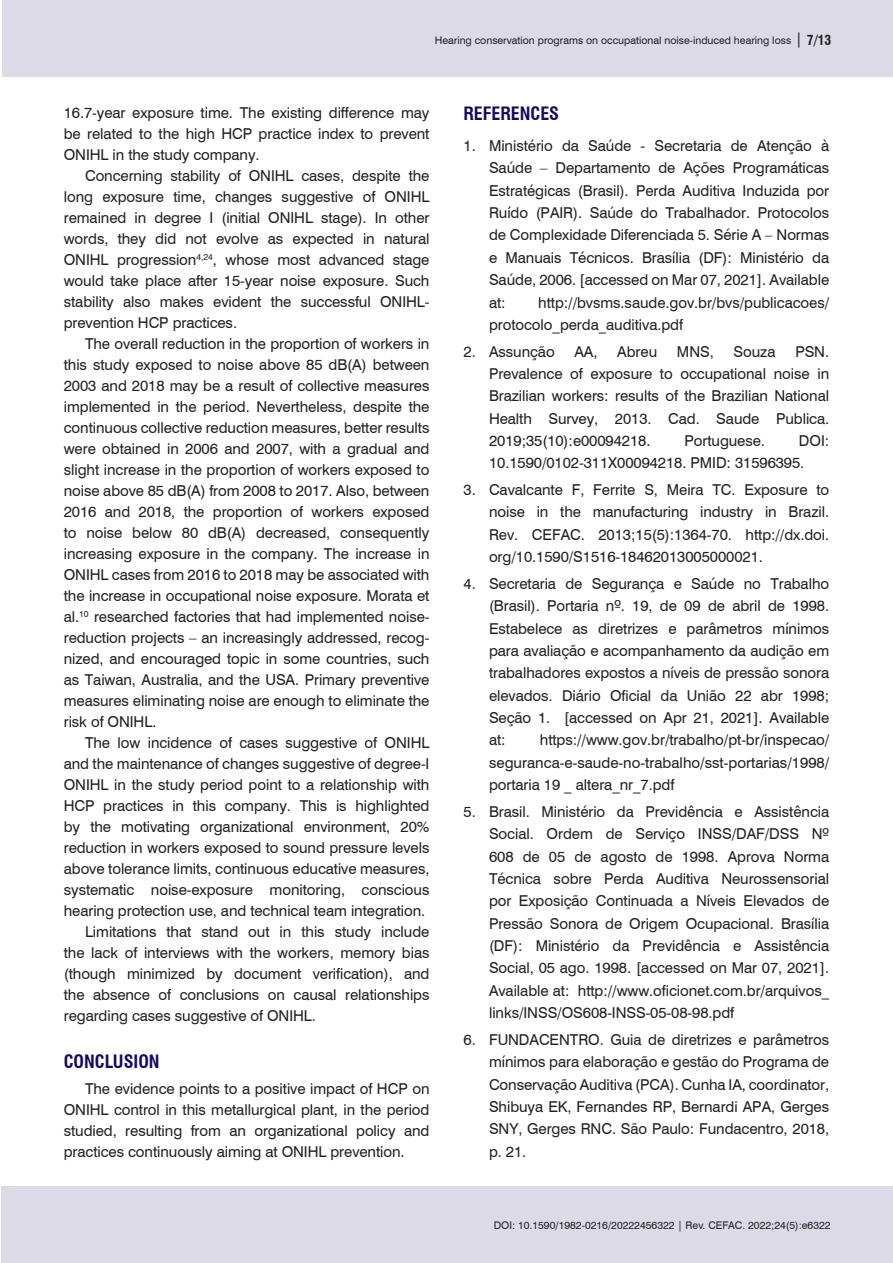
<style>
.page{position:relative;width:893px;height:1263px;background:#fff}
.page>*{position:absolute;margin:0;border:0;box-sizing:border-box;transform-origin:0 0}
.Nivel_1{font:700 condensed 18px "Swiss 721 BT";color:#18085f}
.Corpo_do_texto_INGL{font:15px/21px "Swiss 721 BT";letter-spacing:-.005em;color:#231f20;text-align:justify}
.t1{font:10.5px "Swiss 721 BT";color:#231f20}
.s1{font-size:15px}
.s2{font-weight:700;font-stretch:condensed;font-size:13.5px}
</style>
<div class="page">
<div style="left:1px;top:1186px;width:892px;height:77px;background:#dcdae7"></div>
<div style="left:2px;top:0;width:891px;height:77px;background:#dcdae7"></div>
<p class="t1" style="left:435px;top:33px;width:398px">Hearing conservation programs on occupational noise-induced hearing loss <span class="s1">|</span> <span class="s2">7/13</span></p>
<p class="Corpo_do_texto_INGL" style="left:64px;top:101px;width:367px">16.7-year exposure time. The existing difference may be related to the high HCP practice index to prevent ONIHL in the study company.</p>
<p class="Corpo_do_texto_INGL" style="left:64px;top:164px;width:367px;text-indent:21px">Concerning stability of ONIHL cases, despite the long exposure time, changes suggestive of ONIHL remained in degree I (initial ONIHL stage). In other words, they did not evolve as expected in natural ONIHL progression<sup>4,24</sup>, whose most advanced stage would take place after 15-year noise exposure. Such stability also makes evident the successful ONIHL&shy;prevention HCP practices.</p>
<p class="Corpo_do_texto_INGL" style="left:64px;top:332px;width:367px;text-indent:21px">The overall reduction in the proportion of workers in this study exposed to noise above 85 dB(A) between 2003 and 2018 may be a result of collective measures implemented in the period. Nevertheless, despite the continuous collective reduction measures, better results were obtained in 2006 and 2007, with a gradual and slight increase in the proportion of workers exposed to noise above 85 dB(A) from 2008 to 2017. Also, between 2016 and 2018, the proportion of workers exposed to noise below 80 dB(A) decreased, consequently increasing exposure in the company. The increase in ONIHL cases from 2016 to 2018 may be associated with the increase in occupational noise exposure. Morata et al.<sup>10</sup> researched factories that had implemented noise&shy;reduction projects – an increasingly addressed, recog&shy;nized, and encouraged topic in some countries, such as Taiwan, Australia, and the USA. Primary preventive measures eliminating noise are enough to eliminate the risk of ONIHL.</p>
<p class="Corpo_do_texto_INGL" style="left:64px;top:732px;width:367px;text-indent:21px">The low incidence of cases suggestive of ONIHL and the maintenance of changes suggestive of degree-I ONIHL in the study period point to a relationship with HCP practices in this company. This is highlighted by the motivating organizational environment, 20% reduction in workers exposed to sound pressure levels above tolerance limits, continuous educative measures, systematic noise-exposure monitoring, conscious hearing protection use, and technical team integration.</p>
<p class="Corpo_do_texto_INGL" style="left:64px;top:921px;width:367px;text-indent:21px">Limitations that stand out in this study include the lack of interviews with the workers, memory bias (though minimized by document verification), and the absence of conclusions on causal relationships regarding cases suggestive of ONIHL.</p>
<p class="Nivel_1" style="left:64px;top:1051px;width:97px">CONCLUSION</p>
<p class="Corpo_do_texto_INGL" style="left:64px;top:1077px;width:367px;text-indent:21px">The evidence points to a positive impact of HCP on ONIHL control in this metallurgical plant, in the period studied, resulting from an organizational policy and practices continuously aiming at ONIHL prevention.</p>
<p class="Nivel_1" style="left:463px;top:103px;width:97px">REFERENCES</p>
<p class="Corpo_do_texto_INGL" style="left:489px;top:134px;width:342px;line-height:22.4px;text-indent:-26px">1. Ministério da Saúde - Secretaria de Atenção à Saúde – Departamento de Ações Programáticas Estratégicas (Brasil). Perda Auditiva Induzida por Ruído (PAIR). Saúde do Trabalhador. Protocolos de Complexidade Diferenciada 5. Série A – Normas e Manuais Técnicos. Brasília (DF): Ministério da Saúde, 2006. [accessed on Mar 07, 2021]. Available at:</p>
<p class="Corpo_do_texto_INGL" style="left:489px;top:290px;width:342px;line-height:22.4px;text-indent:49px">http://bvsms.saude.gov.br/bvs/publicacoes/ protocolo_perda_auditiva.pdf</p>
<p class="Corpo_do_texto_INGL" style="left:463px;top:340px;width:93px">2. Assunção</p>
<p class="Corpo_do_texto_INGL" style="left:574px;top:340px;width:25px">AA,</p>
<p class="Corpo_do_texto_INGL" style="left:617px;top:340px;width:41px">Abreu</p>
<p class="Corpo_do_texto_INGL" style="left:677px;top:340px;width:38px">MNS,</p>
<p class="Corpo_do_texto_INGL" style="left:734px;top:340px;width:44px">Souza</p>
<p class="Corpo_do_texto_INGL" style="left:489px;top:339px;width:342px;line-height:22.4px;text-indent:306px">PSN.<br>Prevalence of exposure to occupational noise in Brazilian workers: results of the Brazilian National Health Survey, 2013. Cad. Saude Publica.<br>2019;35(10):e00094218.</p>
<p class="Corpo_do_texto_INGL" style="left:489px;top:429px;width:342px;line-height:22.4px;text-indent:310px">DOI:<br>10.1590/0102-311X00094218. PMID: 31596395.</p>
<p class="Corpo_do_texto_INGL" style="left:489px;top:478px;width:342px;line-height:22.4px;text-indent:-26px">3. Cavalcante F, Ferrite S, Meira TC. Exposure to noise in the manufacturing industry in Brazil.<br>Rev. CEFAC. 2013;15(5):1364-70. http://dx.doi. org/10.1590/S1516-18462013005000021.</p>
<p class="Corpo_do_texto_INGL" style="left:489px;top:572px;width:342px;line-height:22.4px;text-indent:-26px">4. Secretaria de Segurança e Saúde no Trabalho (Brasil). Portaria nº. 19, de 09 de abril de 1998.<br>Estabelece as diretrizes e parâmetros mínimos para avaliação e acompanhamento da audição em trabalhadores expostos a níveis de pressão sonora elevados. Diário Oficial da União 22 abr 1998; Seção 1. [accessed on Apr 21, 2021]. Available at:</p>
<p class="Corpo_do_texto_INGL" style="left:684px;top:430px;width:82px">Portuguese.</p>
<p class="Corpo_do_texto_INGL" style="left:489px;top:728px;width:342px;line-height:22.4px;text-indent:51px">https://www.gov.br/trabalho/pt-br/inspecao/ seguranca-e-saude-no-trabalho/sst-portarias/1998/ portaria 19 _ altera_nr_7.pdf</p>
<p class="Corpo_do_texto_INGL" style="left:489px;top:800px;width:342px;line-height:22.4px;text-indent:-26px">5. Brasil. Ministério da Previdência e Assistência Social. Ordem de Serviço INSS/DAF/DSS Nº 608 de 05 de agosto de 1998. Aprova Norma Técnica sobre Perda Auditiva Neurossensorial por Exposição Continuada a Níveis Elevados de Pressão Sonora de Origem Ocupacional. Brasília (DF): Ministério da Previdência e Assistência Social, 05 ago. 1998. [accessed on Mar 07, 2021].<br>Available at: http://www.oficionet.com.br/arquivos_ links/INSS/OS608-INSS-05-08-98.pdf</p>
<p class="Corpo_do_texto_INGL" style="left:489px;top:1028px;width:342px;line-height:22.4px;text-indent:-26px">6. FUNDACENTRO. Guia de diretrizes e parâmetros mínimos para elaboração e gestão do Programa de Conservação Auditiva (PCA). Cunha IA, coordinator, Shibuya EK, Fernandes RP, Bernardi APA, Gerges SNY, Gerges RNC. São Paulo: Fundacentro, 2018, p. 21.</p>
<p class="t1" style="left:494px;top:1218px;width:338px">DOI: 10.1590/1982-0216/20222456322 | Rev. CEFAC. 2022;24(5):e6322</p>
</div>
